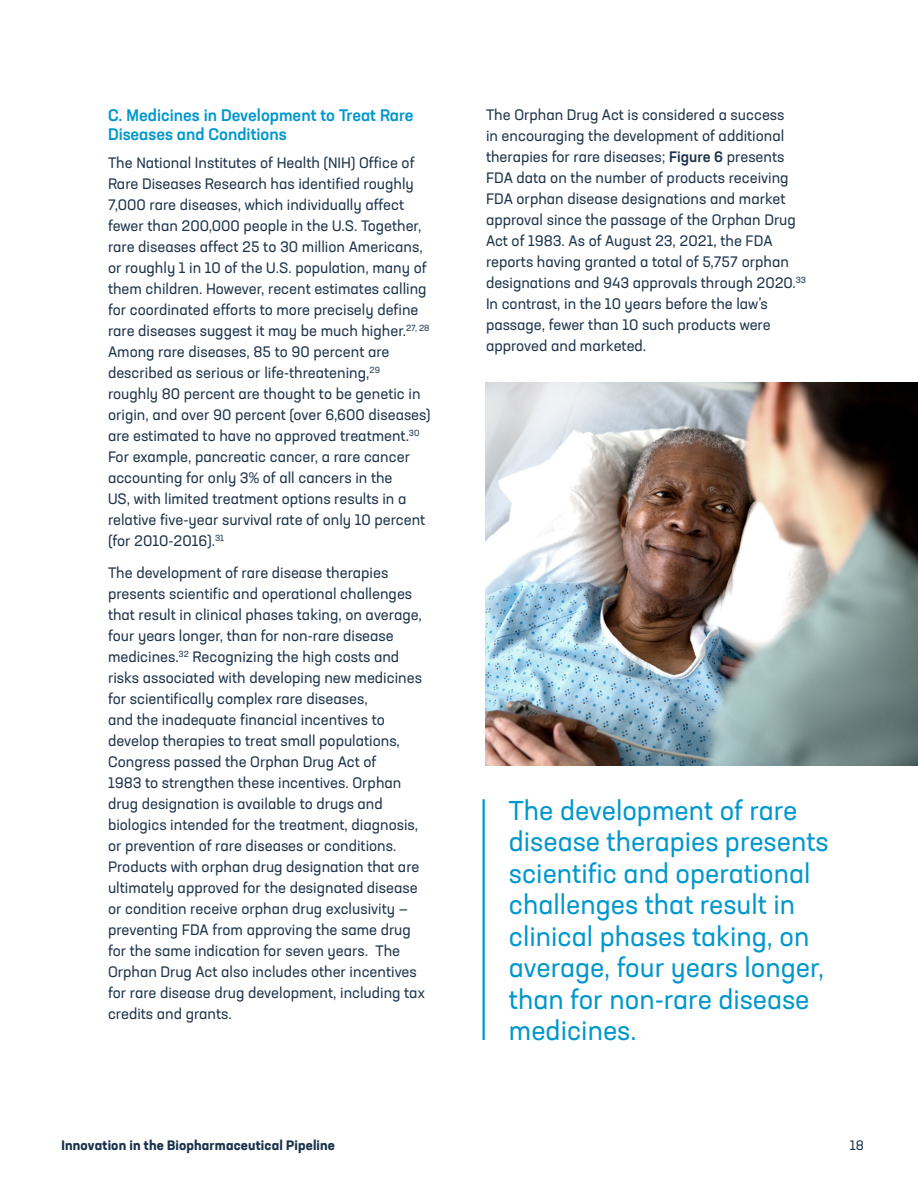
<style>
.page{position:relative;width:918px;height:1188px;background:#fff}
.page>*{position:absolute;margin:0;border:0;box-sizing:border-box;transform-origin:0 0}
.Pull_Quote{font:27px/31.5px "Neusa Next Std";color:#0097cd}
.t1{font:500 16.5px/19.5px "Neusa Next Std";color:#0097cd}
.body_text{font:15px/21px "Neusa Next Std";color:#1e344b}
.t2{font:700 13.5px "Neusa Next Std";letter-spacing:.01em;color:#1a334b}
.t3{font:13.5px "Neusa Next Std";color:#1a334b}
.s1{font-weight:500}
</style>
<div class="page">
<img style="left:486px;top:382px;width:432px;height:383px">
<hr style="left:482px;top:799px;width:3px;height:241px;background:#0097cd">
<p class="t1" style="left:108px;top:105px;width:307px">C. Medicines in Development to Treat Rare<br>Diseases and Conditions</p>
<p class="body_text" style="left:108px;top:152px;width:324px">The National Institutes of Health (NIH) Office of Rare Diseases Research has identified roughly 7,000 rare diseases, which individually affect fewer than 200,000 people in the U.S. Together, rare diseases affect 25 to 30 million Americans, or roughly 1 in 10 of the U.S. population, many of them children. However, recent estimates calling for coordinated efforts to more precisely define rare diseases suggest it may be much higher.<sup>27,</sup> <sup>28<br></sup>Among rare diseases, 85 to 90 percent are described as serious or life-threatening,<sup>29 </sup>roughly 80 percent are thought to be genetic in origin, and over 90 percent (over 6,600 diseases) are estimated to have no approved treatment.<sup>30<br></sup>For example, pancreatic cancer, a rare cancer accounting for only 3% of all cancers in the<br>US, with limited treatment options results in a relative five-year survival rate of only 10 percent (for 2010-2016).<sup>31</sup></p>
<p class="body_text" style="left:108px;top:562px;width:318px">The development of rare disease therapies presents scientific and operational challenges that result in clinical phases taking, on average, four years longer, than for non-rare disease medicines.<sup>32</sup> Recognizing the high costs and risks associated with developing new medicines for scientifically complex rare diseases,<br>and the inadequate financial incentives to develop therapies to treat small populations, Congress passed the Orphan Drug Act of<br>1983 to strengthen these incentives. Orphan drug designation is available to drugs and biologics intended for the treatment, diagnosis, or prevention of rare diseases or conditions.<br>Products with orphan drug designation that are ultimately approved for the designated disease or condition receive orphan drug exclusivity — preventing FDA from approving the same drug for the same indication for seven years. The Orphan Drug Act also includes other incentives for rare disease drug development, including tax credits and grants.</p>
<p class="body_text" style="left:486px;top:104px;width:322px">The Orphan Drug Act is considered a success<br>in encouraging the development of additional therapies for rare diseases; <span class="s1">Figure 6</span> presents FDA data on the number of products receiving FDA orphan disease designations and market approval since the passage of the Orphan Drug Act of 1983. As of August 23, 2021, the FDA reports having granted a total of 5,757 orphan designations and 943 approvals through 2020.<sup>33<br></sup>In contrast, in the 10 years before the law’s passage, fewer than 10 such products were approved and marketed.</p>
<p class="Pull_Quote" style="left:509px;top:794px;width:321px">The development of rare disease therapies presents scientific and operational challenges that result in clinical phases taking, on average, four years longer, than for non-rare disease medicines.</p>
<p class="t2" style="left:62px;top:1137px;width:275px">Innovation in the Biopharmaceutical Pipeline</p>
<p class="t3" style="left:850px;top:1137px;width:16px">18</p>
</div>
